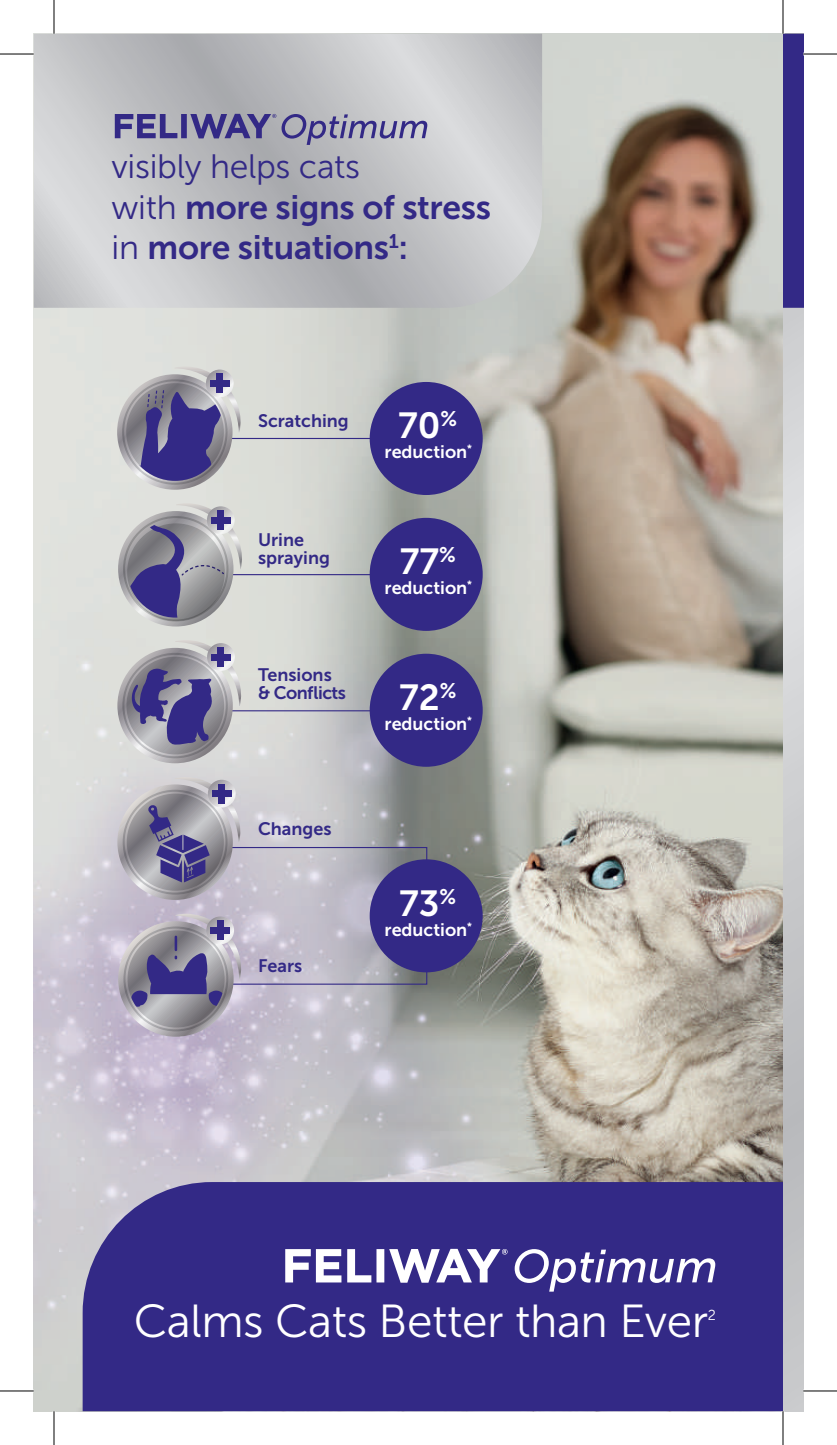
<style>
.page{position:relative;width:837px;height:1445px;background:#fff}
.page>*{position:absolute;margin:0;border:0;box-sizing:border-box;transform-origin:0 0}
.t1{font:46.12px "Museo Sans 300";letter-spacing:-.01em;color:#fff}
.t2{font:36.23px "Museo Sans 700";color:#fff}
.t3{font:33.75px/40.5px "Museo Sans 700";letter-spacing:-.01em;color:#332986}
.t4{font:33.75px "Museo Sans 300";letter-spacing:-.01em;color:#332986}
.t5{font:18px "Museo Sans 700";color:#fff}
.t6{font:18px/18px "Museo Sans 700";color:#332986}
.t7{font:18px/18px "Museo Sans 700";letter-spacing:-.03em;color:#332986}
.t8{font:14.4px "Museo Sans 300";color:#fff}
.s1{font-family:"Museo Sans 300"}
</style>
<div class="page">
<div style="left:783px;top:34px;width:20px;height:274px;background:#332986"></div>
<img style="left:34px;top:34px;width:749px;height:1377px">
<svg style="left:34px;top:34px;width:508px;height:274px;background:#c2c3c5"></svg>
<div style="left:83px;top:1182px;width:700px;height:229px;background:#332986"></div>
<hr style="left:232px;top:438px;width:147px;height:1px;background:#332986">
<hr style="left:232px;top:574px;width:147px;height:1px;background:#332986">
<hr style="left:232px;top:710px;width:147px;height:1px;background:#332986">
<div style="left:231px;top:847px;width:196px;height:137px;border:1px solid #332986"></div>
<div style="left:370px;top:382px;width:113px;height:113px;background:#332986;border-radius:50%"></div>
<div style="left:370px;top:518px;width:113px;height:113px;background:#332986;border-radius:50%"></div>
<div style="left:370px;top:653px;width:113px;height:114px;background:#332986;border-radius:50%"></div>
<div style="left:370px;top:859px;width:113px;height:113px;background:#332986;border-radius:50%"></div>
<svg style="left:282px;top:114px;width:145px;height:31px;background:#9d9bb4"></svg>
<svg style="left:115px;top:114px;width:161px;height:24px;background:#746f9f"></svg>
<svg style="left:515px;top:1249px;width:200px;height:42px"></svg>
<svg style="left:285px;top:1248px;width:223px;height:34px"></svg>
<svg style="left:117px;top:374px;width:116px;height:116px"></svg>
<svg style="left:122px;top:366px;width:119px;height:119px;background:#8884a4"></svg>
<svg style="left:206px;top:369px;width:28px;height:28px"></svg>
<div style="left:217px;top:374px;width:6px;height:19px;background:#332986"></div>
<div style="left:210px;top:380px;width:20px;height:7px;background:#332986"></div>
<svg style="left:118px;top:511px;width:115px;height:115px"></svg>
<svg style="left:123px;top:503px;width:120px;height:118px;background:#9997a8"></svg>
<svg style="left:207px;top:506px;width:28px;height:28px"></svg>
<div style="left:218px;top:510px;width:6px;height:20px;background:#332986"></div>
<div style="left:211px;top:517px;width:20px;height:6px;background:#332986"></div>
<svg style="left:117px;top:648px;width:116px;height:115px"></svg>
<svg style="left:122px;top:640px;width:120px;height:118px;background:#9491a9"></svg>
<svg style="left:207px;top:643px;width:28px;height:28px"></svg>
<div style="left:218px;top:647px;width:6px;height:20px;background:#332986"></div>
<div style="left:211px;top:654px;width:20px;height:6px;background:#332986"></div>
<svg style="left:117px;top:784px;width:116px;height:116px"></svg>
<svg style="left:123px;top:777px;width:118px;height:117px;background:#9a97a8"></svg>
<svg style="left:208px;top:779px;width:28px;height:28px"></svg>
<div style="left:219px;top:784px;width:6px;height:19px;background:#332986"></div>
<div style="left:212px;top:790px;width:20px;height:7px;background:#332986"></div>
<svg style="left:118px;top:921px;width:116px;height:115px"></svg>
<svg style="left:123px;top:913px;width:119px;height:118px;background:#9590a7"></svg>
<hr style="left:0;top:54px;width:34px;height:1px;background:#000">
<hr style="left:803px;top:54px;width:34px;height:1px;background:#000">
<hr style="left:0;top:1390px;width:34px;height:1px;background:#000">
<hr style="left:803px;top:1390px;width:34px;height:1px;background:#000">
<hr style="left:54px;top:0;width:1px;height:34px;background:#000">
<hr style="left:54px;top:1411px;width:1px;height:33px;background:#000">
<hr style="left:783px;top:0;width:1px;height:34px;background:#000">
<hr style="left:783px;top:1411px;width:1px;height:33px;background:#000">
<h3 class="t4" style="left:112px;top:149px;width:250px">visibly helps cats</h3>
<h3 class="t3" style="left:112px;top:187px;width:381px"><span class="s1">with</span> more signs of stress <span class="s1">in</span> more situations<sup>1</sup>:</h3>
<p class="t6" style="left:258px;top:412px;width:92px">Scratching</p>
<p class="t6" style="left:258px;top:530px;width:73px">Urine spraying</p>
<p class="t7" style="left:258px;top:665px;width:89px">Tensions &amp; Conflicts</p>
<p class="t6" style="left:258px;top:820px;width:75px">Changes</p>
<p class="t6" style="left:258px;top:956px;width:46px">Fears</p>
<h2 class="t2" style="left:398px;top:405px;width:61px">70<sup>%</sup></h2>
<p class="t5" style="left:385px;top:442px;width:89px">reduction<sup>*</sup></p>
<h2 class="t2" style="left:400px;top:541px;width:57px">77<sup>%</sup></h2>
<p class="t5" style="left:385px;top:578px;width:89px">reduction<sup>*</sup></p>
<h2 class="t2" style="left:399px;top:677px;width:59px">72<sup>%</sup></h2>
<p class="t5" style="left:385px;top:714px;width:89px">reduction<sup>*</sup></p>
<h2 class="t2" style="left:399px;top:883px;width:59px">73<sup>%</sup></h2>
<p class="t5" style="left:385px;top:919px;width:89px">reduction<sup>*</sup></p>
<h1 class="t1" style="left:134px;top:1296px;width:576px">Calms Cats Better than Ever</h1>
<p class="t8" style="left:708px;top:1307px;width:10px">2</p>
</div>
